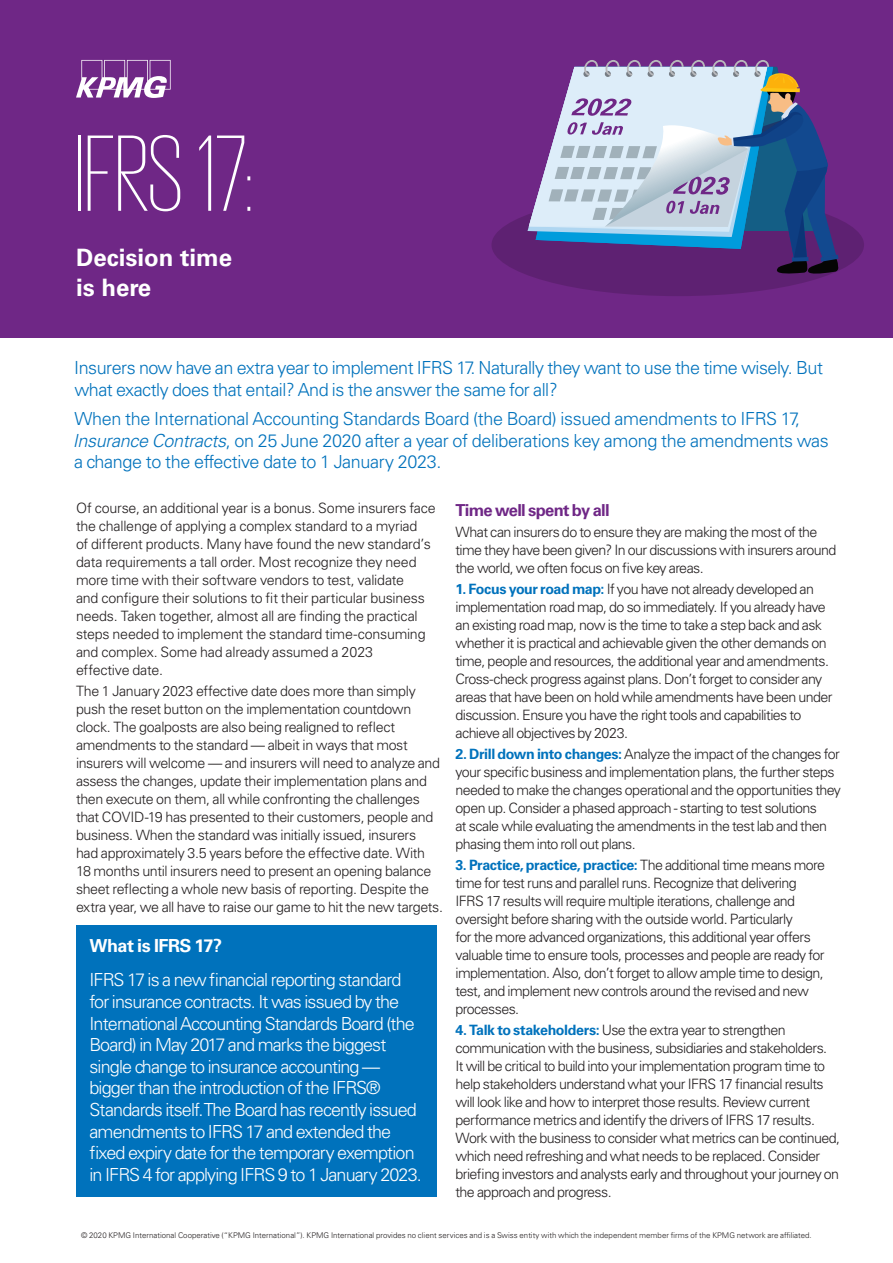
<style>
.page{position:relative;width:893px;height:1263px;background:#fff}
.page>*{position:absolute;margin:0;border:0;box-sizing:border-box;transform-origin:0 0}
.t1{font:200 111px "KPMG";color:#fff}
.t2{font:700 24px/30px "Univers LT Std";color:#fff}
.t3{font:300 18px/21.6px "Univers LT Std";letter-spacing:-.05em;color:#fff}
.t4{font:300 18px/21.6px "Univers LT Std";letter-spacing:-.02em;color:#0072bc}
.t5{font:700 18px "Univers LT Std";letter-spacing:-.03em;color:#fff}
.t6{font:700 16.5px "Univers LT Std";letter-spacing:-.045em;color:#6f2786}
.t7{font:300 14.25px/18px "Univers LT Std";letter-spacing:-.04em;color:#231f20}
.t8{font:300 14.25px/18px "Univers LT Std";letter-spacing:-.015em;color:#231f20}
.t9{font:300 7.8px "Univers LT Std";color:#231f20}
.s1{font-style:italic}
.s2{font-weight:700;color:#0072bc}
</style>
<div class="page">
<div style="left:0;top:0;width:893px;height:338px;background:#6f2786"></div>
<svg style="left:76px;top:60px;width:95px;height:38px"></svg>
<div style="left:491px;top:194px;width:373px;height:102px;background:#5e2172;border-radius:50%"></div>
<svg style="left:527px;top:60px;width:312px;height:214px"></svg>
<div style="left:76px;top:925px;width:360px;height:271px;background:#0072bc"></div>
<h1 class="t1" style="left:74px;top:121px;width:181px">IFRS 17:</h1>
<h2 class="t2" style="left:76px;top:243px;width:158px">Decision time is here</h2>
<p class="t4" style="left:74px;top:357px;width:750px">Insurers now have an extra year to implement IFRS 17. Naturally they want to use the time wisely. But what exactly does that entail? And is the answer the same for all?</p>
<p class="t4" style="left:73px;top:408px;width:758px">When the International Accounting Standards Board (the Board) issued amendments to IFRS 17,<br><span class="s1">Insurance Contracts</span>, on 25 June 2020 after a year of deliberations key among the amendments was a change to the effective date to 1 January 2023.</p>
<p class="t8" style="left:76px;top:498px;width:361px">Of course, an additional year is a bonus. Some insurers face the challenge of applying a complex standard to a myriad<br>of different products. Many have found the new standard’s data requirements a tall order. Most recognize they need more time with their software vendors to test, validate<br>and configure their solutions to fit their particular business needs. Taken together, almost all are finding the practical steps needed to implement the standard time‑consuming and complex. Some had already assumed a 2023<br>effective date.</p>
<p class="t7" style="left:76px;top:681px;width:368px">The 1 January 2023 effective date does more than simply push the reset button on the implementation countdown clock. The goalposts are also being realigned to reflect amendments to the standard — albeit in ways that most insurers will welcome — and insurers will need to analyze and assess the changes, update their implementation plans and then execute on them, all while confronting the challenges that COVID-19 has presented to their customers, people and business. When the standard was initially issued, insurers<br>had approximately 3.5 years before the effective date. With 18 months until insurers need to present an opening balance sheet reflecting a whole new basis of reporting. Despite the extra year, we all have to raise our game to hit the new targets.</p>
<p class="t5" style="left:90px;top:935px;width:134px">What is IFRS 17?</p>
<p class="t3" style="left:90px;top:969px;width:334px">IFRS 17 is a new financial reporting standard for insurance contracts. It was issued by the International Accounting Standards Board (the Board) in May 2017 and marks the biggest single change to insurance accounting — bigger than the introduction of the IFRS® Standards itself. The Board has recently issued amendments to IFRS 17 and extended the fixed expiry date for the temporary exemption in IFRS 4 for applying IFRS 9 to 1 January 2023.</p>
<p class="t6" style="left:455px;top:500px;width:156px">Time well spent by all</p>
<p class="t7" style="left:455px;top:522px;width:382px">What can insurers do to ensure they are making the most of the time they have been given? In our discussions with insurers around the world, we often focus on five key areas.</p>
<p class="t7" style="left:455px;top:579px;width:379px"><span class="s2">1. Focus your road map:</span> If you have not already developed an implementation road map, do so immediately. If you already have an existing road map, now is the time to take a step back and ask whether it is practical and achievable given the other demands on time, people and resources, the additional year and amendments.<br>Cross-check progress against plans. Don’t forget to consider any areas that have been on hold while amendments have been under discussion. Ensure you have the right tools and capabilities to achieve all objectives by 2023.</p>
<p class="t7" style="left:455px;top:744px;width:387px"><span class="s2">2. Drill down into changes:</span> Analyze the impact of the changes for your specific business and implementation plans, the further steps needed to make the changes operational and the opportunities they open up. Consider a phased approach - starting to test solutions<br>at scale while evaluating the amendments in the test lab and then phasing them into roll out plans.</p>
<p class="t7" style="left:455px;top:855px;width:371px"><span class="s2">3. Practice, practice, practice:</span> The additional time means more time for test runs and parallel runs. Recognize that delivering IFRS 17 results will require multiple iterations, challenge and oversight before sharing with the outside world. Particularly<br>for the more advanced organizations, this additional year offers valuable time to ensure tools, processes and people are ready for implementation. Also, don’t forget to allow ample time to design, test, and implement new controls around the revised and new processes.</p>
<p class="t7" style="left:455px;top:1020px;width:386px"><span class="s2">4. Talk to stakeholders:</span> Use the extra year to strengthen communication with the business, subsidiaries and stakeholders.<br>It will be critical to build into your implementation program time to help stakeholders understand what your IFRS 17 financial results will look like and how to interpret those results. Review current performance metrics and identify the drivers of IFRS 17 results.<br>Work with the business to consider what metrics can be continued, which need refreshing and what needs to be replaced. Consider briefing investors and analysts early and throughout your journey on the approach and progress.</p>
<p class="t9" style="left:81px;top:1230px;width:732px">© 2020 KPMG International Cooperative (“KPMG International”). KPMG International provides no client services and is a Swiss entity with which the independent member firms of the KPMG network are affiliated.</p>
</div>
